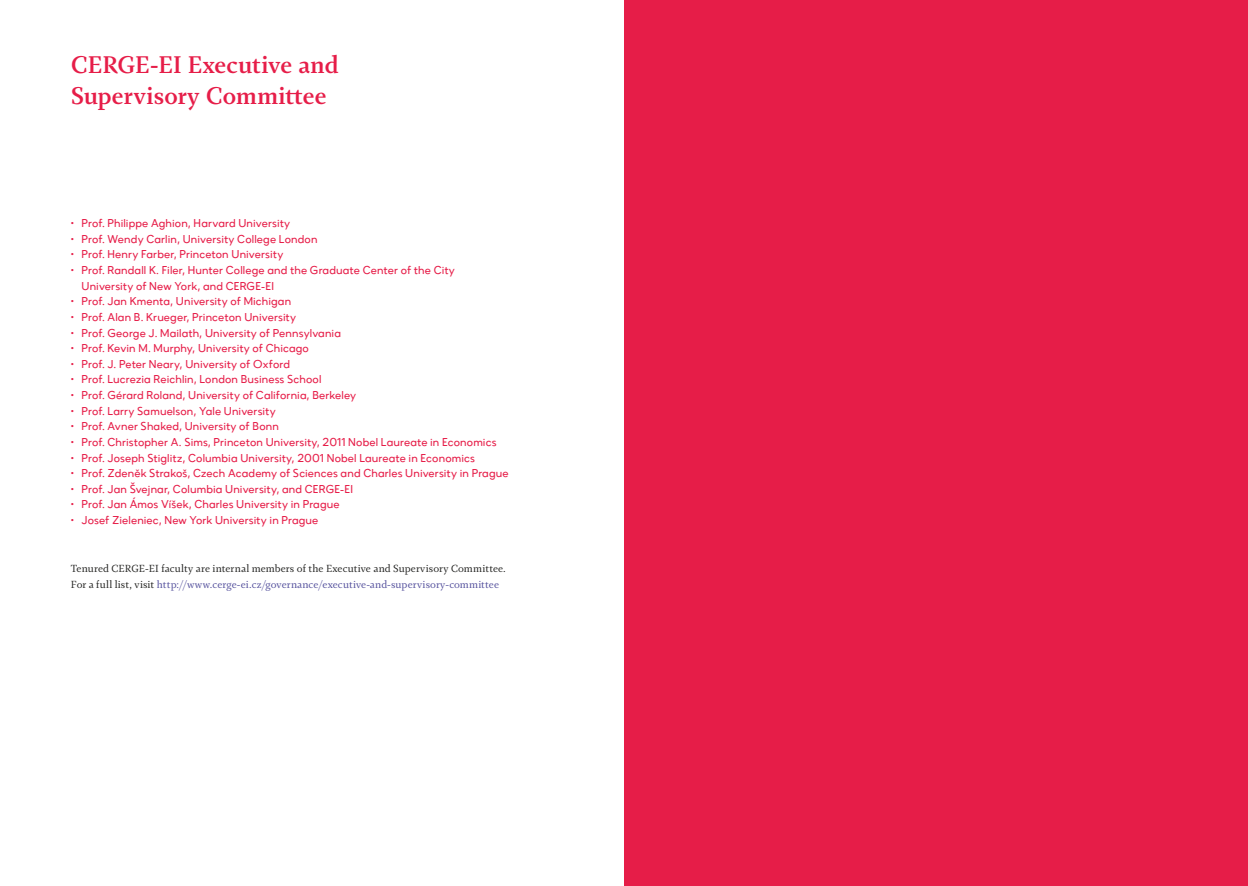
<style>
.page{position:relative;width:1248px;height:886px;background:#fff}
.page>*{position:absolute;margin:0;border:0;box-sizing:border-box;transform-origin:0 0}
.t1{font:700 26.25px/31.5px "Fazeta Text";color:#e61d48}
.t2{font:500 11.25px/15.6px "Zirkel";letter-spacing:.01em;color:#e61d48}
.t3{font:11.25px "Fazeta Text";letter-spacing:.015em;color:#504c9a}
.t4{font:11.25px "Fazeta Text";letter-spacing:.01em;color:#1d1d1b}
.s1{color:#1d1d1b}
</style>
<div class="page">
<div style="left:624px;top:0;width:623px;height:886px;background:#e61d48"></div>
<p class="t1" style="left:71px;top:48px;width:269px">CERGE-EI Executive and<br>Supervisory Committee</p>
<p class="t2" style="left:71px;top:215px;width:221px">• Prof. Philippe Aghion, Harvard University</p>
<p class="t2" style="left:71px;top:231px;width:248px">• Prof. Wendy Carlin, University College London</p>
<p class="t2" style="left:71px;top:247px;width:214px">• Prof. Henry Farber, Princeton University</p>
<p class="t2" style="left:81px;top:262px;width:375px;text-indent:-11px">• Prof. Randall K. Filer, Hunter College and the Graduate Center of the City<br>University of New York, and CERGE-EI</p>
<p class="t2" style="left:71px;top:294px;width:222px">• Prof. Jan Kmenta, University of Michigan</p>
<p class="t2" style="left:71px;top:309px;width:227px">• Prof. Alan B. Krueger, Princeton University</p>
<p class="t2" style="left:71px;top:325px;width:271px">• Prof. George J. Mailath, University of Pennsylvania</p>
<p class="t2" style="left:71px;top:340px;width:239px">• Prof. Kevin M. Murphy, University of Chicago</p>
<p class="t2" style="left:71px;top:356px;width:220px">• Prof. J. Peter Neary, University of Oxford</p>
<p class="t2" style="left:71px;top:372px;width:252px">• Prof. Lucrezia Reichlin, London Business School</p>
<p class="t2" style="left:71px;top:387px;width:287px">• Prof. Gérard Roland, University of California, Berkeley</p>
<p class="t2" style="left:71px;top:403px;width:206px">• Prof. Larry Samuelson, Yale University</p>
<p class="t2" style="left:71px;top:419px;width:209px">• Prof. Avner Shaked, University of Bonn</p>
<p class="t2" style="left:71px;top:434px;width:427px">• Prof. Christopher A. Sims, Princeton University, 2011 Nobel Laureate in Economics</p>
<p class="t2" style="left:71px;top:450px;width:405px">• Prof. Joseph Stiglitz, Columbia University, 2001 Nobel Laureate in Economics</p>
<p class="t2" style="left:71px;top:465px;width:439px">• Prof. Zdeněk Strakoš, Czech Academy of Sciences and Charles University in Prague</p>
<p class="t2" style="left:71px;top:481px;width:283px">• Prof. Jan Švejnar, Columbia University, and CERGE-EI</p>
<p class="t2" style="left:71px;top:497px;width:270px">• Prof. Jan Ámos Víšek, Charles University in Prague</p>
<p class="t2" style="left:71px;top:512px;width:249px">• Josef Zieleniec, New York University in Prague</p>
<p class="t4" style="left:71px;top:560px;width:436px">Tenured CERGE-EI faculty are internal members of the Executive and Supervisory Committee.</p>
<p class="t3" style="left:71px;top:576px;width:429px"><span class="s1">For a full list, visit</span> http://www.cerge-ei.cz/governance/executive-and-supervisory-committee</p>
</div>
